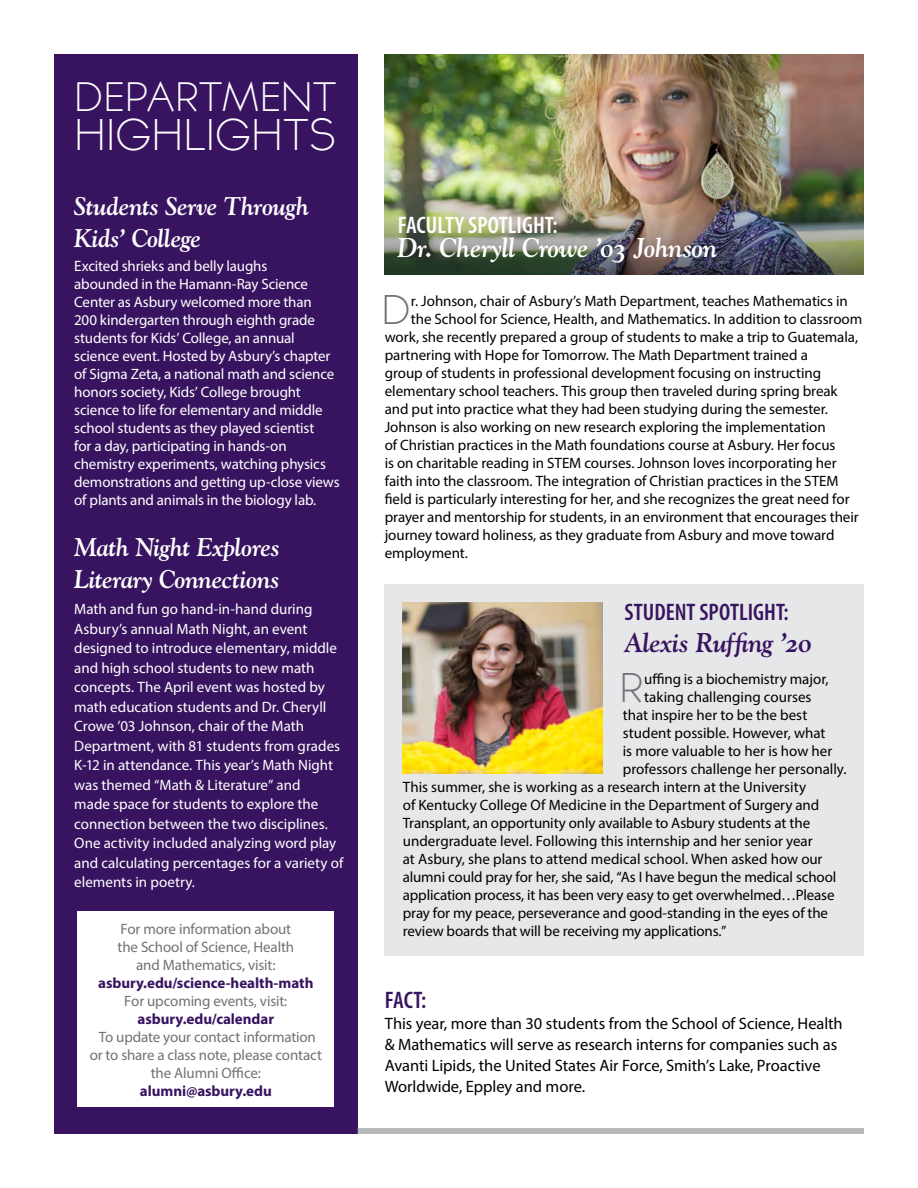
<style>
.page{position:relative;width:918px;height:1188px;background:#fff}
.page>*{position:absolute;margin:0;border:0;box-sizing:border-box;transform-origin:0 0}
.t1{font:300 40.5px "TYPOGRAPHPRO";letter-spacing:-.015em;color:#fff}
.t2{font:300 37.8px "TYPOGRAPHPRO";color:#717275}
.t3{font:300 37.5px "TYPOGRAPHPRO";letter-spacing:-.045em;color:#fff}
.t4{font:27px "Goudy Bold Italic Os F";letter-spacing:-.02em;color:#fff;scale:.95 1}
.t5{font:27px "Goudy Bold Italic Os F";letter-spacing:-.01em;color:#381460;scale:.95 1}
.t6{font:25.5px/31.5px "Goudy Bold Italic Os F";letter-spacing:-.02em;color:#fff;scale:.95 1}
.t7{font:600 condensed 24px "Myriad Pro";color:#381460}
.t8{font:600 condensed 24px "Myriad Pro";color:#fff}
.t9{font:16.5px/21px "Myriad Pro";letter-spacing:-.005em;color:#000}
.t10{font:15px "Myriad Pro";letter-spacing:-.005em;color:#000}
.t11{font:15px/19.5px "Myriad Pro";letter-spacing:-.005em;color:#fff}
.t12{font:15px/18px "Myriad Pro";letter-spacing:-.01em;color:#717275;text-align:center}
.t13{font:700 15px "Myriad Pro";letter-spacing:-.005em;color:#381460}
</style>
<div class="page">
<img style="left:385px;top:54px;width:479px;height:124px">
<div style="left:54px;top:54px;width:304px;height:1080px;background:#381460"></div>
<div style="left:385px;top:585px;width:479px;height:371px;background:#e6e7e8"></div>
<img style="left:403px;top:602px;width:200px;height:171px">
<img style="left:385px;top:178px;width:479px;height:96px">
<div style="left:78px;top:911px;width:256px;height:196px;background:#fff"></div>
<div style="left:358px;top:1128px;width:506px;height:6px;background:#b8babc"></div>
<h3 class="t3" style="left:74px;top:74px;width:265px">DEPARTMENT</h3>
<h1 class="t1" style="left:74px;top:110px;width:265px">HIGHLIGHTS</h1>
<h3 class="t6" style="left:74px;top:190px;width:249px">Students Serve Through<br>Kids’ College</h3>
<p class="t11" style="left:74px;top:257px;width:267px;line-height:18px">Excited shrieks and belly laughs<br>abounded in the Hamann-Ray Science Center as Asbury welcomed more than<br>200 kindergarten through eighth grade students for Kids’ College, an annual science event. Hosted by Asbury’s chapter of Sigma Zeta, a national math and science honors society, Kids’ College brought science to life for elementary and middle school students as they played scientist<br>for a day, participating in hands-on chemistry experiments, watching physics demonstrations and getting up-close views of plants and animals in the biology lab.</p>
<h3 class="t6" style="left:74px;top:531px;width:218px">Math Night Explores<br>Literary Connections</h3>
<p class="t11" style="left:74px;top:599px;width:271px">Math and fun go hand-in-hand during Asbury’s annual Math Night, an event designed to introduce elementary, middle and high school students to new math concepts. The April event was hosted by math education students and Dr. Cheryll Crowe ’03 Johnson, chair of the Math Department, with 81 students from grades K-12 in attendance. This year’s Math Night was themed “Math &amp; Literature” and<br>made space for students to explore the connection between the two disciplines.<br>One activity included analyzing word play and calculating percentages for a variety of elements in poetry.</p>
<p class="t12" style="left:118px;top:919px;width:178px">For more information about the School of Science, Health and Mathematics, visit:</p>
<p class="t13" style="left:98px;top:973px;width:217px">asbury.edu/science-health-math</p>
<p class="t12" style="left:124px;top:991px;width:165px">For upcoming events, visit:</p>
<p class="t13" style="left:138px;top:1009px;width:138px">asbury.edu/calendar</p>
<p class="t12" style="left:90px;top:1027px;width:234px">To update your contact information or to share a class note, please contact the Alumni Office:</p>
<p class="t13" style="left:140px;top:1081px;width:133px">alumni@asbury.edu</p>
<h3 class="t8" style="left:398px;top:210px;width:161px">FACULTY SPOTLIGHT:</h3>
<h3 class="t4" style="left:398px;top:231px;width:338px">Dr. Cheryll Crowe ’03 Johnson</h3>
<h2 class="t2" style="left:381px;top:286px;width:31px">D</h2>
<p class="t10" style="left:411px;top:292px;width:438px">r. Johnson, chair of Asbury’s Math Department, teaches Mathematics in</p>
<p class="t10" style="left:411px;top:310px;width:453px">the School for Science, Health, and Mathematics. In addition to classroom</p>
<p class="t10" style="left:385px;top:328px;width:475px">work, she recently prepared a group of students to make a trip to Guatemala,</p>
<p class="t10" style="left:385px;top:346px;width:425px">partnering with Hope for Tomorrow. The Math Department trained a</p>
<p class="t10" style="left:385px;top:364px;width:438px">group of students in professional development focusing on instructing</p>
<p class="t10" style="left:385px;top:382px;width:454px">elementary school teachers. This group then traveled during spring break</p>
<p class="t10" style="left:385px;top:400px;width:445px">and put into practice what they had been studying during the semester.</p>
<p class="t10" style="left:385px;top:418px;width:443px">Johnson is also working on new research exploring the implementation</p>
<p class="t10" style="left:385px;top:436px;width:452px">of Christian practices in the Math foundations course at Asbury. Her focus</p>
<p class="t10" style="left:385px;top:454px;width:453px">is on charitable reading in STEM courses. Johnson loves incorporating her</p>
<p class="t10" style="left:385px;top:472px;width:455px">faith into the classroom. The integration of Christian practices in the STEM</p>
<p class="t10" style="left:385px;top:490px;width:466px">field is particularly interesting for her, and she recognizes the great need for</p>
<p class="t10" style="left:385px;top:508px;width:475px">prayer and mentorship for students, in an environment that encourages their</p>
<p class="t10" style="left:385px;top:526px;width:451px">journey toward holiness, as they graduate from Asbury and move toward</p>
<p class="t10" style="left:385px;top:544px;width:85px">employment.</p>
<h3 class="t7" style="left:625px;top:598px;width:166px">STUDENT SPOTLIGHT:</h3>
<h3 class="t5" style="left:624px;top:626px;width:199px">Alexis Ruffing ’20</h3>
<h2 class="t2" style="left:619px;top:664px;width:27px">R</h2>
<p class="t10" style="left:644px;top:670px;width:186px">uffing is a biochemistry major,</p>
<p class="t10" style="left:644px;top:688px;width:169px">taking challenging courses</p>
<p class="t10" style="left:623px;top:706px;width:186px">that inspire her to be the best</p>
<p class="t10" style="left:623px;top:724px;width:204px">student possible. However, what</p>
<p class="t10" style="left:623px;top:742px;width:211px">is more valuable to her is how her</p>
<p class="t10" style="left:623px;top:760px;width:225px">professors challenge her personally.</p>
<p class="t10" style="left:403px;top:778px;width:405px">This summer, she is working as a research intern at the University</p>
<p class="t10" style="left:403px;top:796px;width:418px">of Kentucky College Of Medicine in the Department of Surgery and</p>
<p class="t10" style="left:403px;top:814px;width:409px">Transplant, an opportunity only available to Asbury students at the</p>
<p class="t10" style="left:403px;top:832px;width:411px">undergraduate level. Following this internship and her senior year</p>
<p class="t10" style="left:403px;top:850px;width:421px">at Asbury, she plans to attend medical school. When asked how our</p>
<p class="t10" style="left:403px;top:868px;width:435px">alumni could pray for her, she said, “As I have begun the medical school</p>
<p class="t10" style="left:403px;top:886px;width:433px">application process, it has been very easy to get overwhelmed…Please</p>
<p class="t10" style="left:403px;top:904px;width:427px">pray for my peace, perseverance and good-standing in the eyes of the</p>
<p class="t10" style="left:403px;top:922px;width:325px">review boards that will be receiving my applications.”</p>
<h3 class="t7" style="left:385px;top:986px;width:43px">FACT:</h3>
<p class="t9" style="left:385px;top:1013px;width:460px">This year, more than 30 students from the School of Science, Health &amp; Mathematics will serve as research interns for companies such as Avanti Lipids, the United States Air Force, Smith’s Lake, Proactive Worldwide, Eppley and more.</p>
</div>
